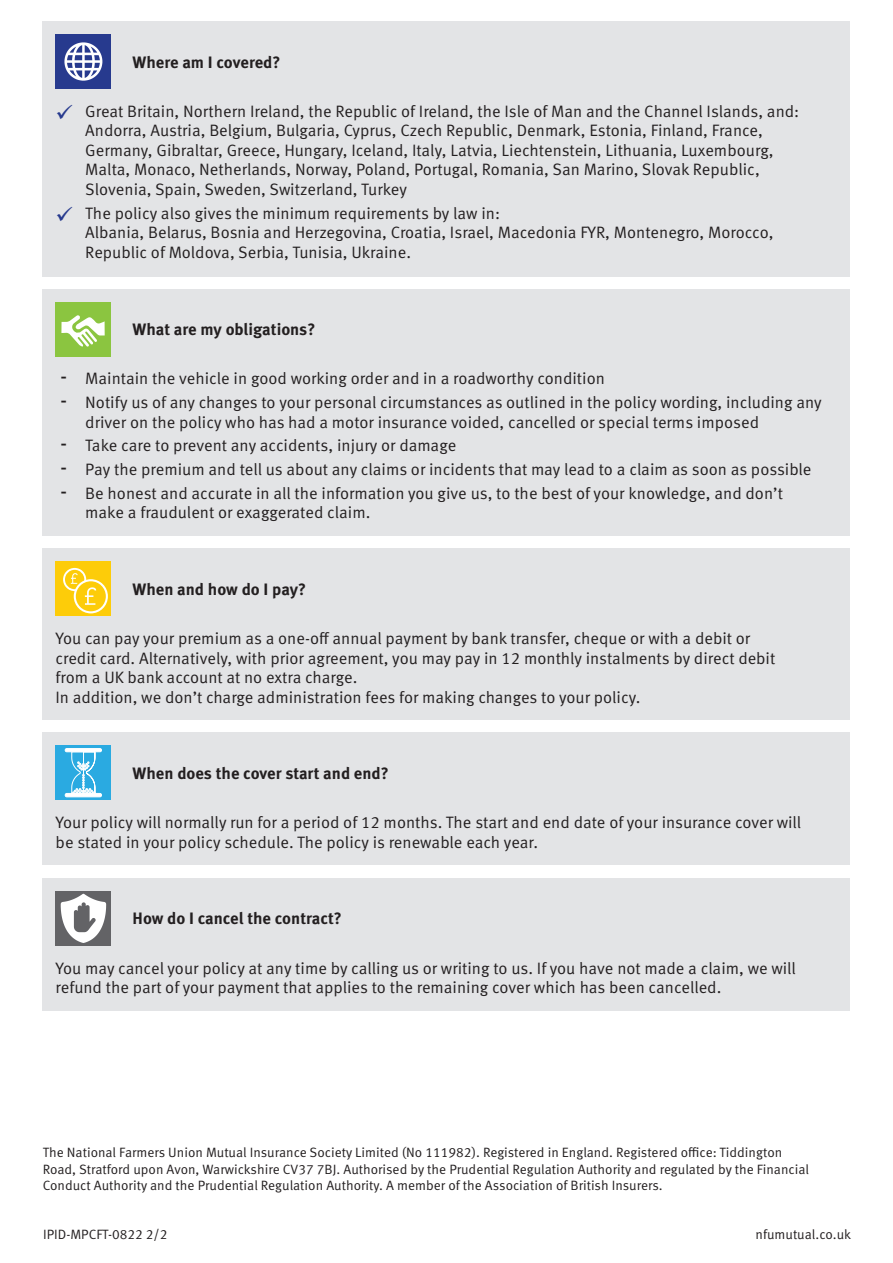
<style>
.page{position:relative;width:893px;height:1263px;background:#fff}
.page>*{position:absolute;margin:0;border:0;box-sizing:border-box;transform-origin:0 0}
.body{font:16.5px/19.5px "Meta Pro";color:#231f20}
.sub_heading{font:700 16.5px "Meta Pro";color:#231f20}
.dis_note{font:13.5px/16.5px "Meta Pro";color:#231f20}
.s1{color:#273a8e}
.s2{font-size:24px}
</style>
<div class="page">
<div style="left:43px;top:21px;width:807px;height:255px;background:#e3e4e6"></div>
<div style="left:56px;top:34px;width:55px;height:54px;background:#273a8e"></div>
<svg style="left:64px;top:42px;width:38px;height:39px"></svg>
<div style="left:43px;top:289px;width:807px;height:247px;background:#e3e4e6"></div>
<div style="left:56px;top:302px;width:55px;height:54px;background:#8bc540"></div>
<svg style="left:61px;top:315px;width:44px;height:32px"></svg>
<div style="left:43px;top:732px;width:807px;height:133px;background:#e3e4e6"></div>
<div style="left:56px;top:745px;width:55px;height:54px;background:#2aaae1"></div>
<svg style="left:65px;top:748px;width:37px;height:49px"></svg>
<div style="left:43px;top:878px;width:807px;height:133px;background:#e3e4e6"></div>
<div style="left:56px;top:891px;width:55px;height:54px;background:#636366"></div>
<svg style="left:61px;top:894px;width:45px;height:49px"></svg>
<div style="left:43px;top:549px;width:807px;height:171px;background:#e3e4e6"></div>
<div style="left:56px;top:562px;width:55px;height:54px;background:#fdcc09"></div>
<svg style="left:63px;top:568px;width:45px;height:45px"></svg>
<p class="sub_heading" style="left:133px;top:51px;width:149px">Where am I covered?</p>
<p class="body" style="left:85px;top:102px;width:715px;text-indent:-30px"><span class="s1">✓</span> Great Britain, Northern Ireland, the Republic of Ireland, the Isle of Man and the Channel Islands, and:<br>Andorra, Austria, Belgium, Bulgaria, Cyprus, Czech Republic, Denmark, Estonia, Finland, France, Germany, Gibraltar, Greece, Hungary, Iceland, Italy, Latvia, Liechtenstein, Lithuania, Luxembourg, Malta, Monaco, Netherlands, Norway, Poland, Portugal, Romania, San Marino, Slovak Republic, Slovenia, Spain, Sweden, Switzerland, Turkey</p>
<p class="body" style="left:85px;top:204px;width:690px;text-indent:-30px"><span class="s1">✓</span> The policy also gives the minimum requirements by law in:<br>Albania, Belarus, Bosnia and Herzegovina, Croatia, Israel, Macedonia FYR, Montenegro, Morocco,<br>Republic of Moldova, Serbia, Tunisia, Ukraine.</p>
<p class="sub_heading" style="left:133px;top:319px;width:184px">What are my obligations?</p>
<p class="body" style="left:60px;top:369px;width:546px"><span class="s2">-</span> Maintain the vehicle in good working order and in a roadworthy condition</p>
<p class="body" style="left:85px;top:393px;width:738px;text-indent:-25px"><span class="s2">-</span> Notify us of any changes to your personal circumstances as outlined in the policy wording, including any driver on the policy who has had a motor insurance voided, cancelled or special terms imposed</p>
<p class="body" style="left:60px;top:436px;width:398px"><span class="s2">-</span> Take care to prevent any accidents, injury or damage</p>
<p class="body" style="left:60px;top:460px;width:753px"><span class="s2">-</span> Pay the premium and tell us about any claims or incidents that may lead to a claim as soon as possible</p>
<p class="body" style="left:85px;top:484px;width:699px;text-indent:-25px"><span class="s2">-</span> Be honest and accurate in all the information you give us, to the best of your knowledge, and don’t make a fraudulent or exaggerated claim.</p>
<p class="sub_heading" style="left:132px;top:579px;width:175px">When and how do I pay?</p>
<p class="body" style="left:55px;top:629px;width:721px">You can pay your premium as a one-off annual payment by bank transfer, cheque or with a debit or credit card. Alternatively, with prior agreement, you may pay in 12 monthly instalments by direct debit from a UK bank account at no extra charge.<br>In addition, we don’t charge administration fees for making changes to your policy.</p>
<p class="sub_heading" style="left:133px;top:762px;width:258px">When does the cover start and end?</p>
<p class="body" style="left:56px;top:813px;width:747px">Your policy will normally run for a period of 12 months. The start and end date of your insurance cover will be stated in your policy schedule. The policy is renewable each year.</p>
<p class="sub_heading" style="left:133px;top:908px;width:211px">How do I cancel the contract?</p>
<p class="body" style="left:56px;top:959px;width:742px">You may cancel your policy at any time by calling us or writing to us. If you have not made a claim, we will refund the part of your payment that applies to the remaining cover which has been cancelled.</p>
<p class="dis_note" style="left:43px;top:1145px;width:768px">The National Farmers Union Mutual Insurance Society Limited (No 111982). Registered in England. Registered office: Tiddington<br>Road, Stratford upon Avon, Warwickshire CV37 7BJ. Authorised by the Prudential Regulation Authority and regulated by the Financial<br>Conduct Authority and the Prudential Regulation Authority. A member of the Association of British Insurers.</p>
<p class="dis_note" style="left:755px;top:1226px;width:97px">nfumutual.co.uk</p>
<p class="dis_note" style="left:43px;top:1226px;width:126px">IPID-MPCFT-0822 2/2</p>
</div>
